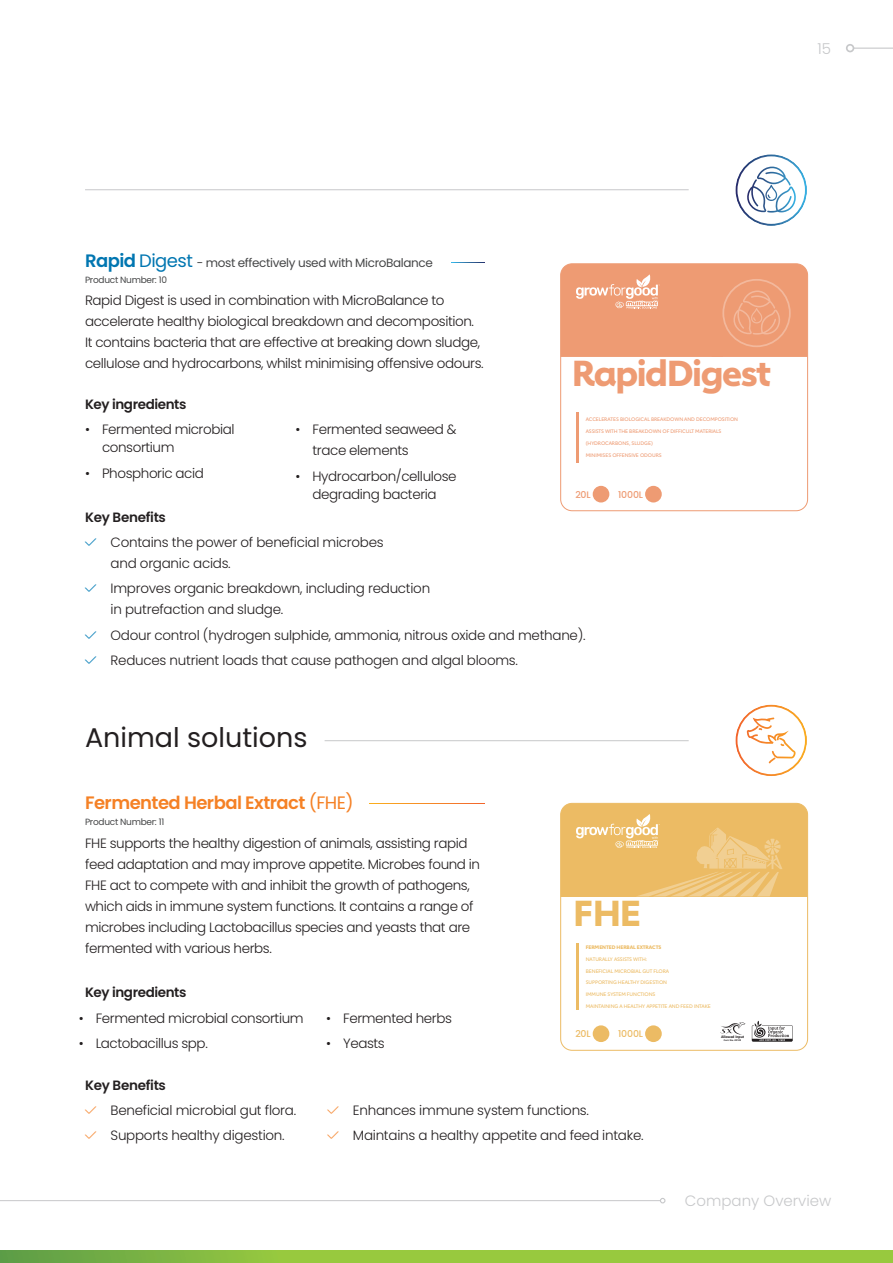
<style>
.page{position:relative;width:893px;height:1263px;background:#fff}
.page>*{position:absolute;margin:0;border:0;box-sizing:border-box;transform-origin:0 0}
.t1{font:700 35.55px "Carnero";letter-spacing:-.04em;color:#ee9b73}
.t2{font:700 35.55px "Carnero";color:#ecbb64}
.t3{font:27px "Poppins";color:#231f20}
.Subtitle{font:600 18px "Poppins";letter-spacing:-.03em;color:#f58125}
.t4{font:300 15px "Poppins";color:#c7c8ca}
.Subtitle-2{font:300 13.5px/21px "Poppins";letter-spacing:-.03em;color:#231f20}
.Subtitle-3{font:600 13.5px "Poppins";letter-spacing:-.03em;color:#231f20}
.Subtitle-4{font:12px "Poppins";letter-spacing:-.03em;color:#454647}
.t5{font:500 9.45px "Poppins";letter-spacing:-.02em;color:#ee9b73}
.t6{font:500 9.45px "Poppins";letter-spacing:-.02em;color:#ecbb64}
.Subtitle-5{font:9px "Poppins";letter-spacing:-.03em;color:#454647}
.t7{font:4.95px "Carnero";letter-spacing:-.015em;color:#ecbb64}
.t8{font:4.95px "Carnero";letter-spacing:-.015em;color:#ee9b73}
.t9{font:700 4.95px "Carnero";letter-spacing:-.015em;color:#ecbb64}
.t10{font:700 3.6px "Segoe UI";letter-spacing:-.01em;color:#231f20}
.t11{font:700 2.4px "Segoe UI";color:#231f20}
.s1{font-weight:600;font-size:18px;color:#0076b1}
.s2{font-size:18px;color:#0076b1}
.s3{color:#0f83ba}
.s4{font-weight:400}
.s5{color:#f69141}
</style>
<div class="page">
<svg style="left:561px;top:265px;width:247px;height:246px"></svg>
<div style="left:560px;top:263px;width:248px;height:248px;border:1px solid #ee9b73;border-radius:11px"></div>
<svg style="left:561px;top:803px;width:247px;height:246px"></svg>
<div style="left:560px;top:803px;width:248px;height:248px;border:1px solid #ecbb64;border-radius:11px"></div>
<hr style="left:0;top:1200px;width:660px;height:1px;background:#c7c8ca">
<svg style="left:660px;top:1198px;width:5px;height:5px"></svg>
<hr style="left:853px;top:48px;width:40px;height:1px;background:#c7c8ca">
<div style="left:846px;top:44px;width:8px;height:8px;border:2px solid #c7c8ca;border-radius:50%"></div>
<hr style="left:325px;top:740px;width:364px;height:1px;background:#c7c8ca">
<hr style="left:85px;top:189px;width:604px;height:1px;background:#c7c8ca">
<svg style="left:452px;top:262px;width:33px;height:1px"></svg>
<svg style="left:370px;top:803px;width:115px;height:1px"></svg>
<svg style="left:0;top:1250px;width:893px;height:13px;background:#8ec13f"></svg>
<svg style="left:736px;top:155px;width:71px;height:71px"></svg>
<svg style="left:736px;top:705px;width:71px;height:71px"></svg>
<p class="t4" style="left:817px;top:40px;width:15px">15</p>
<p class="Subtitle-4" style="left:85px;top:256px;width:349px"><span class="s1">Rapid</span> <span class="s2">Digest</span> - most effectively used with MicroBalance</p>
<p class="Subtitle-2" style="left:85px;top:290px;width:400px">Rapid Digest is used in combination with MicroBalance to accelerate healthy biological breakdown and decomposition.<br>It contains bacteria that are effective at breaking down sludge, cellulose and hydrocarbons, whilst minimising offensive odours.</p>
<p class="Subtitle-3" style="left:85px;top:396px;width:103px">Key ingredients</p>
<p class="Subtitle-2" style="left:102px;top:421px;width:134px;line-height:18px;text-indent:-17px">• Fermented microbial consortium</p>
<p class="Subtitle-2" style="left:85px;top:462px;width:120px">• Phosphoric acid</p>
<p class="Subtitle-5" style="left:85px;top:275px;width:83px">Product Number: 10</p>
<p class="Subtitle-2" style="left:313px;top:419px;width:146px;text-indent:-17px">• Fermented seaweed &amp; trace elements</p>
<p class="Subtitle-2" style="left:296px;top:467px;width:163px;line-height:18px;text-align:center">• Hydrocarbon/cellulose degrading bacteria</p>
<p class="t1" style="left:572px;top:352px;width:201px">RapidDigest</p>
<p class="t8" style="left:586px;top:416px;width:154px">ACCELERATES BIOLOGICAL BREAKDOWN AND DECOMPOSITION</p>
<p class="t8" style="left:586px;top:428px;width:137px">ASSISTS WITH THE BREAKDOWN OF DIFFICULT MATERIALS</p>
<p class="t8" style="left:586px;top:440px;width:69px">(HYDROCARBONS, SLUDGE)</p>
<p class="t8" style="left:586px;top:452px;width:78px">MINIMISES OFFENSIVE ODOURS</p>
<p class="t5" style="left:575px;top:489px;width:17px">20L</p>
<p class="t5" style="left:618px;top:489px;width:26px">1000L</p>
<p class="Subtitle-3" style="left:85px;top:509px;width:82px">Key Benefits</p>
<p class="Subtitle-2" style="left:111px;top:532px;width:275px;text-indent:-26px"><span class="s3">✓</span> Contains the power of beneficial microbes and organic acids.</p>
<p class="Subtitle-2" style="left:111px;top:578px;width:321px;text-indent:-26px"><span class="s3">✓</span> Improves organic breakdown, including reduction in putrefaction and sludge.</p>
<p class="Subtitle-2" style="left:85px;top:624px;width:502px"><span class="s3">✓</span> Odour control (hydrogen sulphide, ammonia, nitrous oxide and methane).</p>
<p class="Subtitle-2" style="left:85px;top:650px;width:434px"><span class="s3">✓</span> Reduces nutrient loads that cause pathogen and algal blooms.</p>
<p class="t3" style="left:85px;top:722px;width:224px">Animal solutions</p>
<p class="Subtitle" style="left:85px;top:793px;width:270px">Fermented Herbal Extract <span class="s4">(FHE)</span></p>
<p class="Subtitle-2" style="left:85px;top:832px;width:397px">FHE supports the healthy digestion of animals, assisting rapid feed adaptation and may improve appetite. Microbes found in FHE act to compete with and inhibit the growth of pathogens, which aids in immune system functions. It contains a range of microbes including Lactobacillus species and yeasts that are fermented with various herbs.</p>
<p class="Subtitle-5" style="left:85px;top:817px;width:81px">Product Number: 11</p>
<p class="Subtitle-3" style="left:85px;top:985px;width:103px">Key ingredients</p>
<p class="Subtitle-2" style="left:79px;top:1008px;width:226px">• Fermented microbial consortium</p>
<p class="Subtitle-2" style="left:79px;top:1033px;width:131px">• Lactobacillus spp.</p>
<p class="Subtitle-2" style="left:326px;top:1008px;width:127px">• Fermented herbs</p>
<p class="Subtitle-2" style="left:326px;top:1033px;width:60px">• Yeasts</p>
<p class="t2" style="left:573px;top:891px;width:70px">FHE</p>
<p class="t9" style="left:586px;top:944px;width:77px">FERMENTED HERBAL EXTRACTS</p>
<p class="t7" style="left:586px;top:956px;width:63px">NATURALLY ASSISTS WITH:</p>
<p class="t7" style="left:586px;top:968px;width:85px">BENEFICIAL MICROBIAL GUT FLORA</p>
<p class="t7" style="left:586px;top:979px;width:83px">SUPPORTING HEALTHY DIGESTION</p>
<p class="t7" style="left:586px;top:991px;width:71px">IMMUNE SYSTEM FUNCTIONS</p>
<p class="t7" style="left:586px;top:1003px;width:127px">MAINTAINING A HEALTHY APPETITE AND FEED INTAKE</p>
<p class="t6" style="left:575px;top:1028px;width:17px">20L</p>
<p class="t6" style="left:618px;top:1028px;width:26px">1000L</p>
<p class="t10" style="left:721px;top:1033px;width:25px">Allowed Input</p>
<p class="t11" style="left:724px;top:1038px;width:19px">Cert. No. 20120</p>
<p class="Subtitle-3" style="left:85px;top:1077px;width:82px">Key Benefits</p>
<p class="Subtitle-2" style="left:85px;top:1100px;width:213px"><span class="s5">✓</span> Beneficial microbial gut flora.</p>
<p class="Subtitle-2" style="left:85px;top:1125px;width:201px"><span class="s5">✓</span> Supports healthy digestion.</p>
<p class="Subtitle-2" style="left:327px;top:1100px;width:263px"><span class="s5">✓</span> Enhances immune system functions.</p>
<p class="Subtitle-2" style="left:327px;top:1125px;width:318px"><span class="s5">✓</span> Maintains a healthy appetite and feed intake.</p>
<p class="t4" style="left:685px;top:1192px;width:148px">Company Overview</p>
</div>
